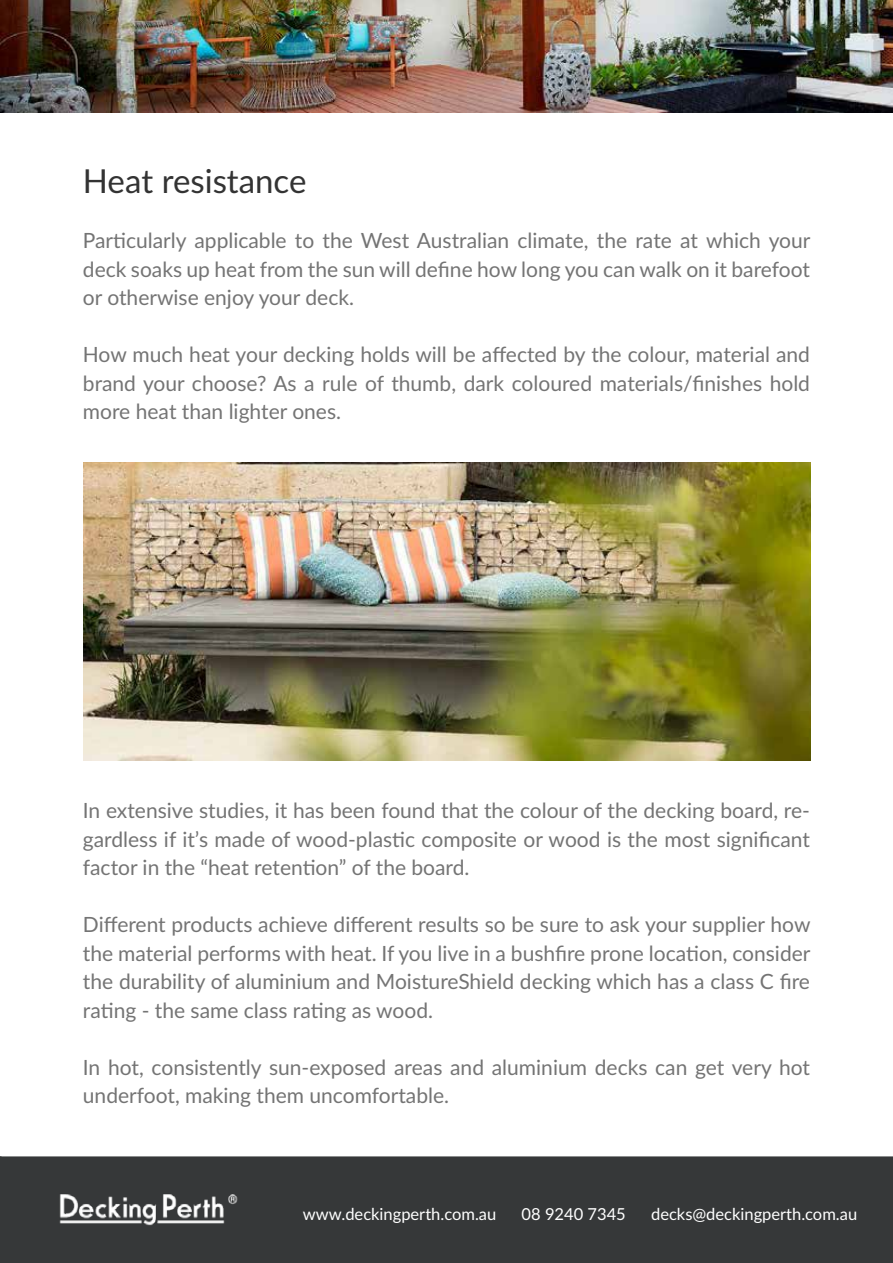
<style>
.page{position:relative;width:893px;height:1263px;background:#fff}
.page>*{position:absolute;margin:0;border:0;box-sizing:border-box;transform-origin:0 0}
.t1{font:33px "Lato";color:#333}
.t2{font:21px/28.5px "Lato";color:#747474;text-align:justify}
.t3{font:16.5px "Lato";color:#fff}
</style>
<div class="page">
<div style="left:0;top:1156px;width:893px;height:107px;background:#363839"></div>
<img style="left:55px;top:1184px;width:187px;height:47px">
<img style="left:0;top:0;width:893px;height:113px">
<img style="left:84px;top:462px;width:726px;height:298px">
<h1 class="t1" style="left:83px;top:157px;width:225px">Heat resistance</h1>
<p class="t2" style="left:83px;top:225px;width:729px">Particularly applicable to the West Australian climate, the rate at which your deck soaks up heat from the sun will define how long you can walk on it barefoot or otherwise enjoy your deck.</p>
<p class="t2" style="left:83px;top:339px;width:729px">How much heat your decking holds will be affected by the colour, material and brand your choose? As a rule of thumb, dark coloured materials/finishes hold more heat than lighter ones.</p>
<p class="t2" style="left:83px;top:795px;width:729px">In extensive studies, it has been found that the colour of the decking board, re&shy;gardless if it’s made of wood-plastic composite or wood is the most significant factor in the “heat retention” of the board.</p>
<p class="t2" style="left:83px;top:909px;width:729px">Different products achieve different results so be sure to ask your supplier how the material performs with heat. If you live in a bushfire prone location, consider the durability of aluminium and MoistureShield decking which has a class C fire rating - the same class rating as wood.</p>
<p class="t2" style="left:83px;top:1052px;width:729px">In hot, consistently sun-exposed areas and aluminium decks can get very hot underfoot, making them uncomfortable.</p>
<p class="t3" style="left:303px;top:1202px;width:195px">www.deckingperth.com.au</p>
<p class="t3" style="left:522px;top:1202px;width:106px">08 9240 7345</p>
<p class="t3" style="left:651px;top:1202px;width:208px">decks@deckingperth.com.au</p>
</div>
